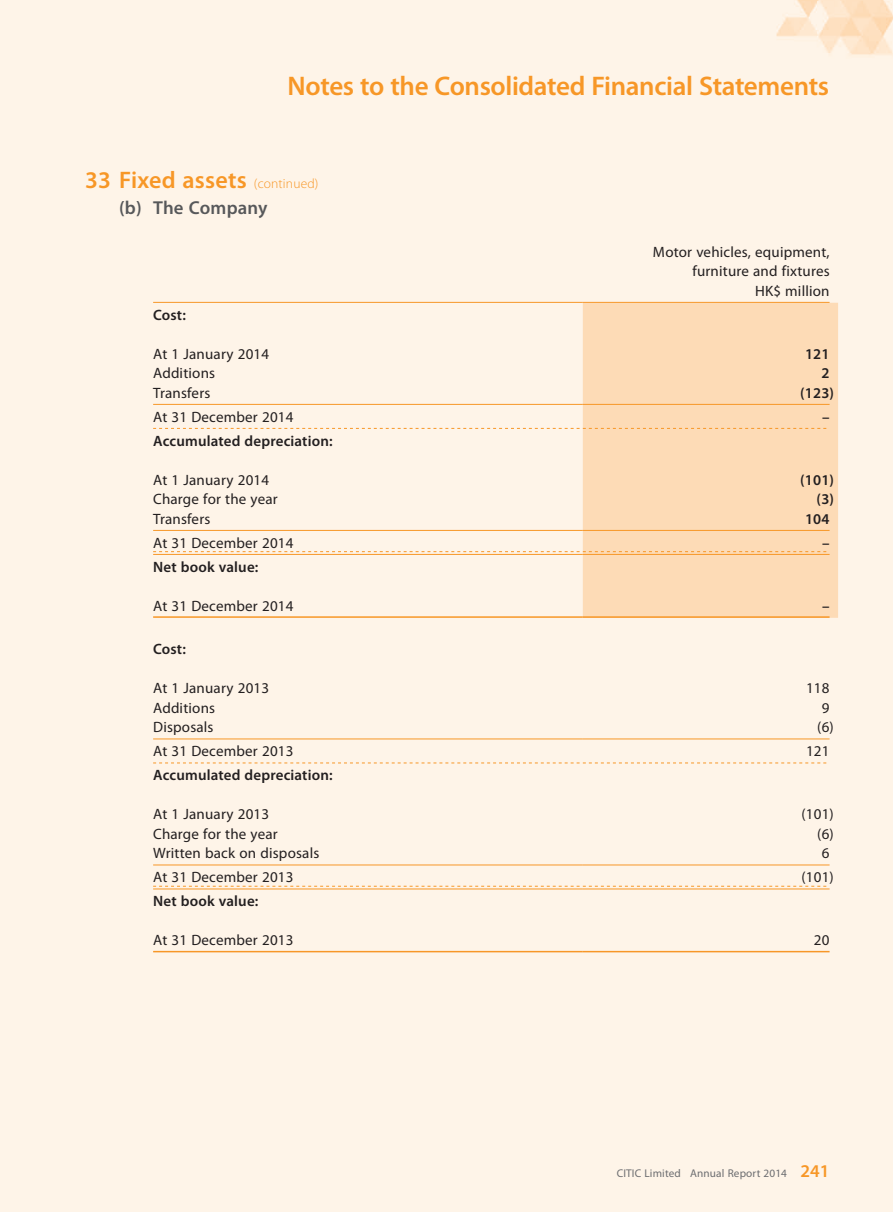
<style>
.page{position:relative;width:893px;height:1212px;background:#fff}
.page>*{position:absolute;margin:0;border:0;box-sizing:border-box;transform-origin:0 0}
.t1{font:600 27px "Myriad Pro";letter-spacing:-.015em;color:#f79727}
.t2{font:600 24px "Myriad Pro";letter-spacing:.01em;color:#f79727}
.t3{font:600 18.75px "Myriad Pro";letter-spacing:.01em;color:#57585a}
.t4{font:15px/19.5px "Myriad Pro";letter-spacing:.015em;color:#231f20;text-align:right}
.t5{font:600 15px "Myriad Pro";letter-spacing:.01em;color:#231f20}
.t6{font:11.25px "Myriad Pro";letter-spacing:.015em;color:#6c6d70}
.s1{font-weight:300;font-size:13.5px}
.s2{font-weight:600;font-size:18px;color:#f79727}
</style>
<div class="page">
<div style="left:583px;top:303px;width:255px;height:315px;background:#fddbb6"></div>
<hr style="left:153px;top:302px;width:430px;height:1px;background:#f79727">
<hr style="left:583px;top:302px;width:246px;height:1px;background:#f79727">
<hr style="left:153px;top:404px;width:430px;height:1px;background:#f79727">
<hr style="left:583px;top:404px;width:246px;height:1px;background:#f79727">
<svg style="left:153px;top:428px;width:673px;height:1px"></svg>
<hr style="left:153px;top:530px;width:430px;height:1px;background:#f79727">
<hr style="left:583px;top:530px;width:246px;height:1px;background:#f79727">
<hr style="left:153px;top:554px;width:430px;height:1px;background:#f79727">
<svg style="left:153px;top:551px;width:673px;height:1px"></svg>
<hr style="left:583px;top:554px;width:246px;height:1px;background:#f79727">
<hr style="left:153px;top:616px;width:430px;height:2px;background:#f79727">
<hr style="left:583px;top:616px;width:246px;height:2px;background:#f79727">
<hr style="left:153px;top:739px;width:430px;height:1px;background:#f79727">
<hr style="left:583px;top:739px;width:246px;height:1px;background:#f79727">
<svg style="left:153px;top:763px;width:673px;height:1px"></svg>
<hr style="left:153px;top:865px;width:430px;height:1px;background:#f79727">
<hr style="left:583px;top:865px;width:246px;height:1px;background:#f79727">
<hr style="left:153px;top:889px;width:430px;height:1px;background:#f79727">
<svg style="left:153px;top:886px;width:673px;height:1px"></svg>
<hr style="left:583px;top:889px;width:246px;height:1px;background:#f79727">
<hr style="left:153px;top:951px;width:430px;height:1px;background:#f79727">
<hr style="left:583px;top:951px;width:246px;height:1px;background:#f79727">
<h1 class="t1" style="left:287px;top:76px;width:543px">Notes to the Consolidated Financial Statements</h1>
<h2 class="t2" style="left:85px;top:171px;width:235px">33 Fixed assets <span class="s1">(continued)</span></h2>
<p class="t3" style="left:119px;top:200px;width:150px">(b) The Company</p>
<p class="t4" style="left:653px;top:243px;width:178px">Motor vehicles, equipment, furniture and fixtures<br>HK$ million</p>
<p class="t5" style="left:153px;top:309px;width:34px">Cost:</p>
<p class="t4" style="left:153px;top:345px;width:117px">At 1 January 2014</p>
<p class="t5" style="left:805px;top:348px;width:26px">121</p>
<p class="t4" style="left:153px;top:364px;width:63px">Additions</p>
<p class="t5" style="left:821px;top:368px;width:10px">2</p>
<p class="t4" style="left:153px;top:384px;width:59px">Transfers</p>
<p class="t5" style="left:800px;top:387px;width:35px">(123)</p>
<p class="t4" style="left:153px;top:408px;width:142px">At 31 December 2014</p>
<p class="t5" style="left:822px;top:411px;width:9px">–</p>
<p class="t5" style="left:153px;top:435px;width:181px">Accumulated depreciation:</p>
<p class="t4" style="left:153px;top:471px;width:117px">At 1 January 2014</p>
<p class="t5" style="left:800px;top:474px;width:35px">(101)</p>
<p class="t4" style="left:153px;top:491px;width:126px">Charge for the year</p>
<p class="t5" style="left:816px;top:494px;width:19px">(3)</p>
<p class="t4" style="left:153px;top:510px;width:59px">Transfers</p>
<p class="t5" style="left:805px;top:513px;width:26px">104</p>
<p class="t4" style="left:153px;top:534px;width:142px">At 31 December 2014</p>
<p class="t5" style="left:822px;top:537px;width:9px">–</p>
<p class="t5" style="left:153px;top:561px;width:107px">Net book value:</p>
<p class="t4" style="left:153px;top:597px;width:142px">At 31 December 2014</p>
<p class="t5" style="left:822px;top:600px;width:9px">–</p>
<p class="t5" style="left:153px;top:644px;width:34px">Cost:</p>
<p class="t4" style="left:153px;top:680px;width:117px">At 1 January 2013</p>
<p class="t4" style="left:806px;top:680px;width:25px">118</p>
<p class="t4" style="left:153px;top:699px;width:63px">Additions</p>
<p class="t4" style="left:821px;top:699px;width:9px">9</p>
<p class="t4" style="left:153px;top:719px;width:62px">Disposals</p>
<p class="t4" style="left:817px;top:719px;width:18px">(6)</p>
<p class="t4" style="left:153px;top:743px;width:142px">At 31 December 2013</p>
<p class="t4" style="left:806px;top:743px;width:25px">121</p>
<p class="t5" style="left:153px;top:770px;width:181px">Accumulated depreciation:</p>
<p class="t4" style="left:153px;top:806px;width:117px">At 1 January 2013</p>
<p class="t4" style="left:801px;top:806px;width:34px">(101)</p>
<p class="t4" style="left:153px;top:825px;width:126px">Charge for the year</p>
<p class="t4" style="left:817px;top:825px;width:18px">(6)</p>
<p class="t4" style="left:153px;top:845px;width:168px">Written back on disposals</p>
<p class="t4" style="left:821px;top:845px;width:9px">6</p>
<p class="t4" style="left:153px;top:869px;width:142px">At 31 December 2013</p>
<p class="t4" style="left:801px;top:869px;width:34px">(101)</p>
<p class="t5" style="left:153px;top:896px;width:107px">Net book value:</p>
<p class="t4" style="left:153px;top:932px;width:142px">At 31 December 2013</p>
<p class="t4" style="left:814px;top:932px;width:17px">20</p>
<p class="t6" style="left:616px;top:1169px;width:214px">CITIC Limited Annual Report 2014 <span class="s2">241</span></p>
</div>
